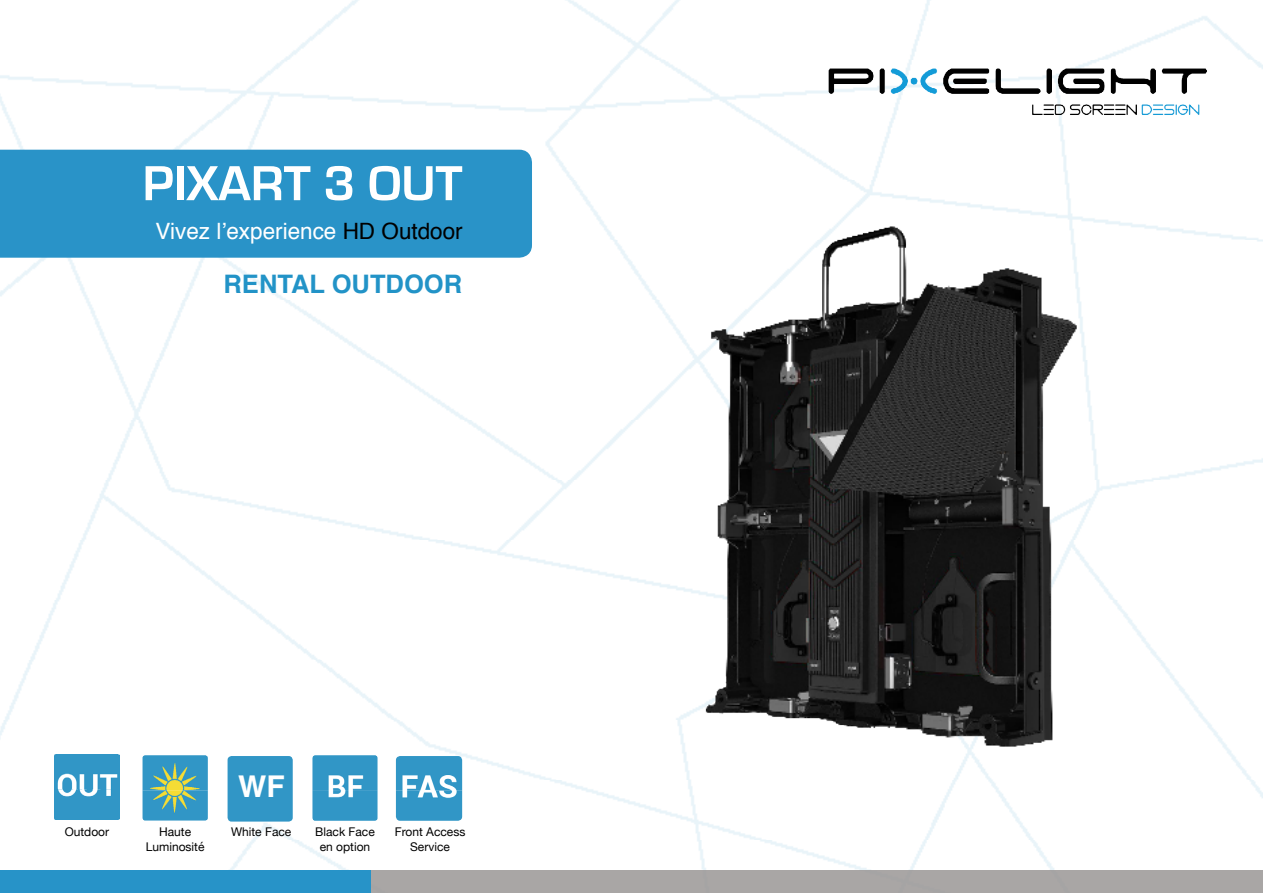
<style>
.page{position:relative;width:1263px;height:893px;background:#fff}
.page>*{position:absolute;margin:0;border:0;box-sizing:border-box;transform-origin:0 0}
.t1{font:700 51px "Eurostile";color:#fff}
.t2{font:700 30px "Helvetica";color:#fff}
.t3{font:700 25.5px "Helvetica";color:#2293c7}
.t4{font:22.5px "Helvetica";color:#fff}
.t5{font:12px/14.4px "Helvetica Neue";color:#000;text-align:center}
.s1{color:#000}
</style>
<div class="page">
<img style="left:0;top:0;width:1263px;height:871px">
<div style="left:0;top:150px;width:532px;height:108px;background:#2993c8"></div>
<div style="left:370px;top:871px;width:893px;height:22px;background:#a9a6a5"></div>
<div style="left:0;top:871px;width:370px;height:22px;background:#2793c8"></div>
<img style="left:826px;top:59px;width:383px;height:61px">
<img style="left:680px;top:195px;width:413px;height:559px">
<img style="left:312px;top:755px;width:65px;height:66px">
<img style="left:396px;top:756px;width:66px;height:65px">
<img style="left:54px;top:754px;width:66px;height:66px">
<img style="left:143px;top:755px;width:65px;height:65px">
<div style="left:228px;top:756px;width:65px;height:66px;background:#3196c6;border-radius:4px"></div>
<h1 class="t1" style="left:143px;top:156px;width:321px">PIXART 3 OUT</h1>
<h3 class="t4" style="left:156px;top:213px;width:309px">Vivez l’experience <span class="s1">HD Outdoor</span></h3>
<h3 class="t3" style="left:224px;top:263px;width:240px">RENTAL OUTDOOR</h3>
<h2 class="t2" style="left:238px;top:762px;width:48px">WF</h2>
<p class="t5" style="left:231px;top:825px;width:62px">White Face</p>
<p class="t5" style="left:65px;top:825px;width:46px">Outdoor</p>
<p class="t5" style="left:146px;top:825px;width:60px">Haute<br>Luminosité</p>
<p class="t5" style="left:315px;top:825px;width:61px">Black Face en option</p>
<p class="t5" style="left:395px;top:825px;width:72px">Front Access<br>Service</p>
</div>
